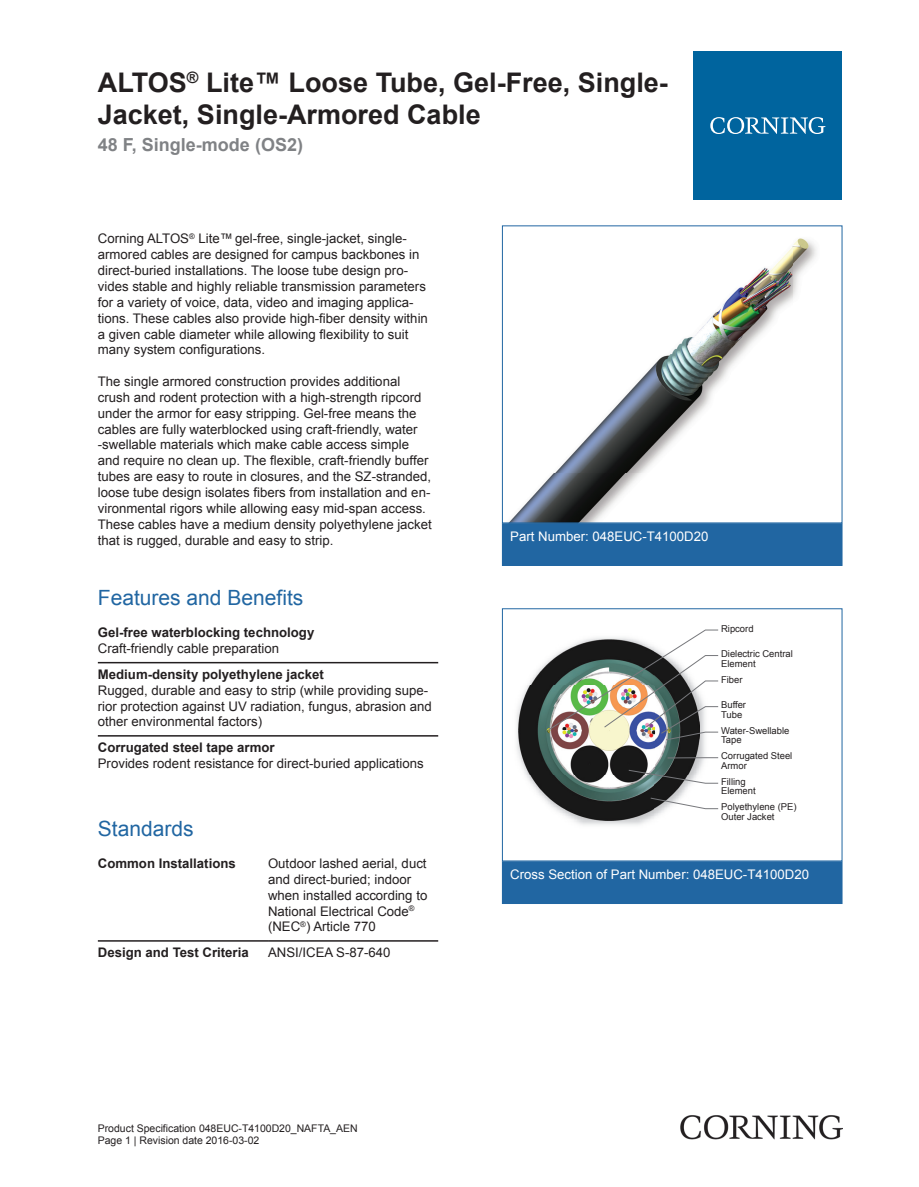
<style>
.page{position:relative;width:919px;height:1187px;background:#fff}
.page>*{position:absolute;margin:0;border:0;box-sizing:border-box;transform-origin:0 0}
.t1{font:700 27px/32.4px "Arial";color:#231f20}
.t2{font:21px "Arial";color:#2166a2}
.t3{font:700 18px "Arial";color:#808285}
.t4{font:13.2px/15.9px "Arial";color:#231f20}
.t5{font:700 13.2px "Arial";color:#231f20}
.t6{font:13.2px "Arial";color:#fff}
.t7{font:10.5px/12.6px "Arial";color:#231f20}
.t8{font:9.45px/9.4px "Arial";color:#231f20}
</style>
<div class="page">
<img style="left:510px;top:238px;width:307px;height:283px">
<div style="left:502px;top:523px;width:340px;height:42px;background:#2166a2"></div>
<div style="left:502px;top:523px;width:340px;height:43px;border:1px solid #2166a2"></div>
<img style="left:516px;top:710px;width:194px;height:115px">
<img style="left:518px;top:661px;width:181px;height:159px">
<svg style="left:547px;top:629px;width:171px;height:180px"></svg>
<div style="left:502px;top:608px;width:340px;height:253px;border:1px solid #2166a2"></div>
<div style="left:502px;top:861px;width:340px;height:42px;background:#2166a2"></div>
<div style="left:502px;top:861px;width:340px;height:42px;border:1px solid #2166a2"></div>
<hr style="left:98px;top:662px;width:340px;height:1px;background:#231f20">
<hr style="left:98px;top:735px;width:340px;height:1px;background:#231f20">
<hr style="left:98px;top:940px;width:170px;height:1px;background:#231f20">
<hr style="left:268px;top:940px;width:170px;height:1px;background:#231f20">
<div style="left:693px;top:51px;width:149px;height:149px;background:#00649e"></div>
<svg style="left:710px;top:117px;width:115px;height:17px"></svg>
<img style="left:680px;top:1115px;width:162px;height:24px">
<h1 class="t1" style="left:98px;top:67px;width:571px">ALTOS<sup>®</sup> Lite™ Loose Tube, Gel-Free, Single-<br>Jacket, Single-Armored Cable</h1>
<h3 class="t3" style="left:98px;top:132px;width:207px">48 F, Single-mode (OS2)</h3>
<p class="t4" style="left:98px;top:231px;width:331px">Corning ALTOS<sup>®</sup> Lite™ gel -free, single -jacket, single - armored cables are designed for campus backbones in direct -buried installations. The loose tube design pro&shy;vides stable and highly reliable transmission parameters for a variety of voice, data, video and imaging applica&shy;tions. These cables also provide high -fiber density within a given cable diameter while allowing flexibility to suit many system configurations.</p>
<p class="t4" style="left:98px;top:373px;width:335px">The single armored construction provides additional crush and rodent protection with a high -strength ripcord under the armor for easy stripping. Gel -free means the cables are fully waterblocked using craft -friendly, water -swellable materials which make cable access simple and require no clean up. The flexible, craft -friendly buffer tubes are easy to route in closures, and the SZ -stranded, loose tube design isolates fibers from installation and en&shy;vironmental rigors while allowing easy mid -span access.<br>These cables have a medium density polyethylene jacket that is rugged, durable and easy to strip.</p>
<h2 class="t2" style="left:98px;top:584px;width:207px">Features and Benefits</h2>
<p class="t5" style="left:98px;top:624px;width:218px">Gel-free waterblocking technology</p>
<p class="t4" style="left:98px;top:640px;width:183px">Craft-friendly cable preparation</p>
<p class="t5" style="left:98px;top:665px;width:227px">Medium-density polyethylene jacket</p>
<p class="t4" style="left:98px;top:682px;width:335px">Rugged, durable and easy to strip (while providing supe&shy;rior protection against UV radiation, fungus, abrasion and other environmental factors)</p>
<p class="t5" style="left:98px;top:738px;width:178px">Corrugated steel tape armor</p>
<p class="t4" style="left:98px;top:755px;width:327px">Provides rodent resistance for direct-buried applications</p>
<h2 class="t2" style="left:98px;top:814px;width:97px">Standards</h2>
<p class="t5" style="left:98px;top:854px;width:139px">Common Installations</p>
<p class="t4" style="left:268px;top:855px;width:161px">Outdoor lashed aerial, duct and direct-buried; indoor when installed according to<br>National Electrical Code<sup>® </sup>(NEC<sup>®</sup>) Article 770</p>
<p class="t5" style="left:98px;top:943px;width:152px">Design and Test Criteria</p>
<p class="t4" style="left:268px;top:944px;width:124px">ANSI/ICEA S-87-640</p>
<p class="t7" style="left:98px;top:1121px;width:261px">Product Specification 048EUC-T4100D20_NAFTA_AEN<br>Page 1 | Revision date 2016-03-02</p>
<p class="t6" style="left:510px;top:527px;width:200px">Part Number: 048EUC-T4100D20</p>
<p class="t8" style="left:721px;top:623px;width:34px">Ripcord</p>
<p class="t8" style="left:721px;top:649px;width:73px">Dielectric Central<br>Element</p>
<p class="t8" style="left:721px;top:674px;width:23px">Fiber</p>
<p class="t8" style="left:721px;top:700px;width:26px">Buffer<br>Tube</p>
<p class="t8" style="left:721px;top:725px;width:70px">Water-Swellable<br>Tape</p>
<p class="t8" style="left:721px;top:751px;width:73px">Corrugated Steel<br>Armor</p>
<p class="t8" style="left:721px;top:776px;width:36px">Filling<br>Element</p>
<p class="t8" style="left:721px;top:802px;width:77px">Polyethylene (PE)<br>Outer Jacket</p>
<p class="t6" style="left:510px;top:865px;width:300px">Cross Section of Part Number: 048EUC-T4100D20</p>
</div>
